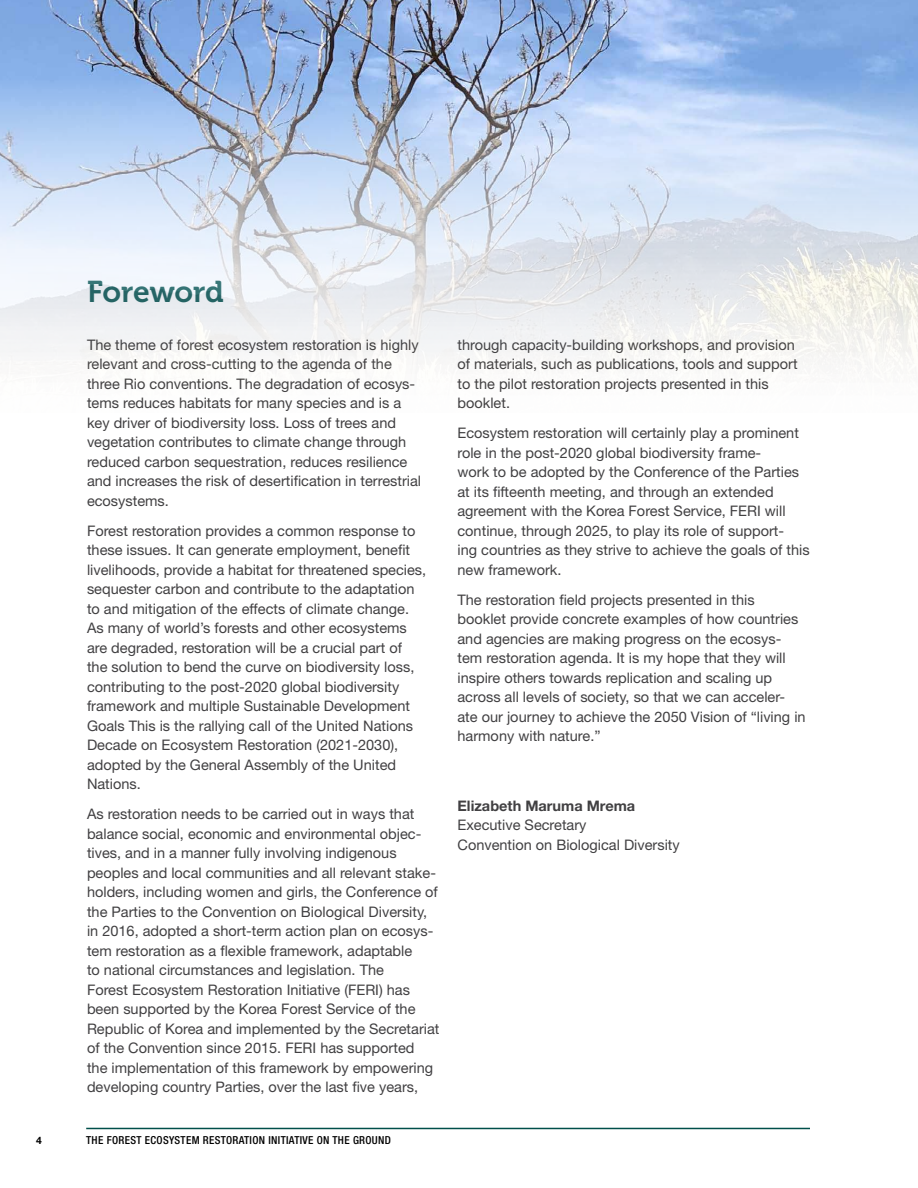
<style>
.page{position:relative;width:918px;height:1188px;background:#fff}
.page>*{position:absolute;margin:0;border:0;box-sizing:border-box;transform-origin:0 0}
.L1_intros{font:30px "Museo 700";letter-spacing:-.005em;color:#1a615c}
.Body{font:14.55px/19.5px "Helvetica Neue LT Std";color:#414042}
.t1{font:500 condensed 10.95px "Helvetica Neue LT Std";letter-spacing:.03em;color:#000}
.t2{font:700 10.2px "Helvetica Neue LT Std";color:#000}
.s1{font-weight:700}
</style>
<div class="page">
<hr style="left:86px;top:1128px;width:724px;height:1px;background:#004f4a">
<img style="left:0;top:0;width:918px;height:365px">
<p class="L1_intros" style="left:87px;top:274px;width:138px">Foreword</p>
<p class="Body" style="left:87px;top:334px;width:336px">The theme of forest ecosystem restoration is highly relevant and cross-cutting to the agenda of the three Rio conventions. The degradation of ecosys&shy;tems reduces habitats for many species and is a key driver of biodiversity loss. Loss of trees and vegetation contributes to climate change through reduced carbon sequestration, reduces resilience and increases the risk of desertification in terrestrial ecosystems.</p>
<p class="Body" style="left:87px;top:520px;width:341px">Forest restoration provides a common response to these issues. It can generate employment, benefit livelihoods, provide a habitat for threatened species, sequester carbon and contribute to the adaptation to and mitigation of the effects of climate change.<br>As many of world’s forests and other ecosystems are degraded, restoration will be a crucial part of<br>the solution to bend the curve on biodiversity loss, contributing to the post-2020 global biodiversity framework and multiple Sustainable Development Goals This is the rallying call of the United Nations Decade on Ecosystem Restoration (2021-2030), adopted by the General Assembly of the United Nations.</p>
<p class="Body" style="left:87px;top:804px;width:354px">As restoration needs to be carried out in ways that balance social, economic and environmental objec&shy;tives, and in a manner fully involving indigenous peoples and local communities and all relevant stake&shy;holders, including women and girls, the Conference of the Parties to the Convention on Biological Diversity, in 2016, adopted a short-term action plan on ecosys&shy;tem restoration as a flexible framework, adaptable<br>to national circumstances and legislation. The<br>Forest Ecosystem Restoration Initiative (FERI) has been supported by the Korea Forest Service of the Republic of Korea and implemented by the Secretariat of the Convention since 2015. FERI has supported<br>the implementation of this framework by empowering developing country Parties, over the last five years,</p>
<p class="t2" style="left:36px;top:1134px;width:7px">4</p>
<p class="t1" style="left:86px;top:1134px;width:306px">THE FOREST ECOSYSTEM RESTORATION INITIATIVE ON THE GROUND</p>
<p class="Body" style="left:458px;top:334px;width:342px">through capacity-building workshops, and provision of materials, such as publications, tools and support to the pilot restoration projects presented in this booklet.</p>
<p class="Body" style="left:458px;top:423px;width:354px">Ecosystem restoration will certainly play a prominent role in the post-2020 global biodiversity frame-<br>work to be adopted by the Conference of the Parties at its fifteenth meeting, and through an extended agreement with the Korea Forest Service, FERI will continue, through 2025, to play its role of support-<br>ing countries as they strive to achieve the goals of this new framework.</p>
<p class="Body" style="left:458px;top:589px;width:350px">The restoration field projects presented in this booklet provide concrete examples of how countries and agencies are making progress on the ecosys&shy;tem restoration agenda. It is my hope that they will inspire others towards replication and scaling up across all levels of society, so that we can acceler&shy;ate our journey to achieve the 2050 Vision of “living in harmony with nature.”</p>
<p class="Body" style="left:458px;top:795px;width:224px"><span class="s1">Elizabeth Maruma Mrema<br></span>Executive Secretary<br>Convention on Biological Diversity</p>
</div>
